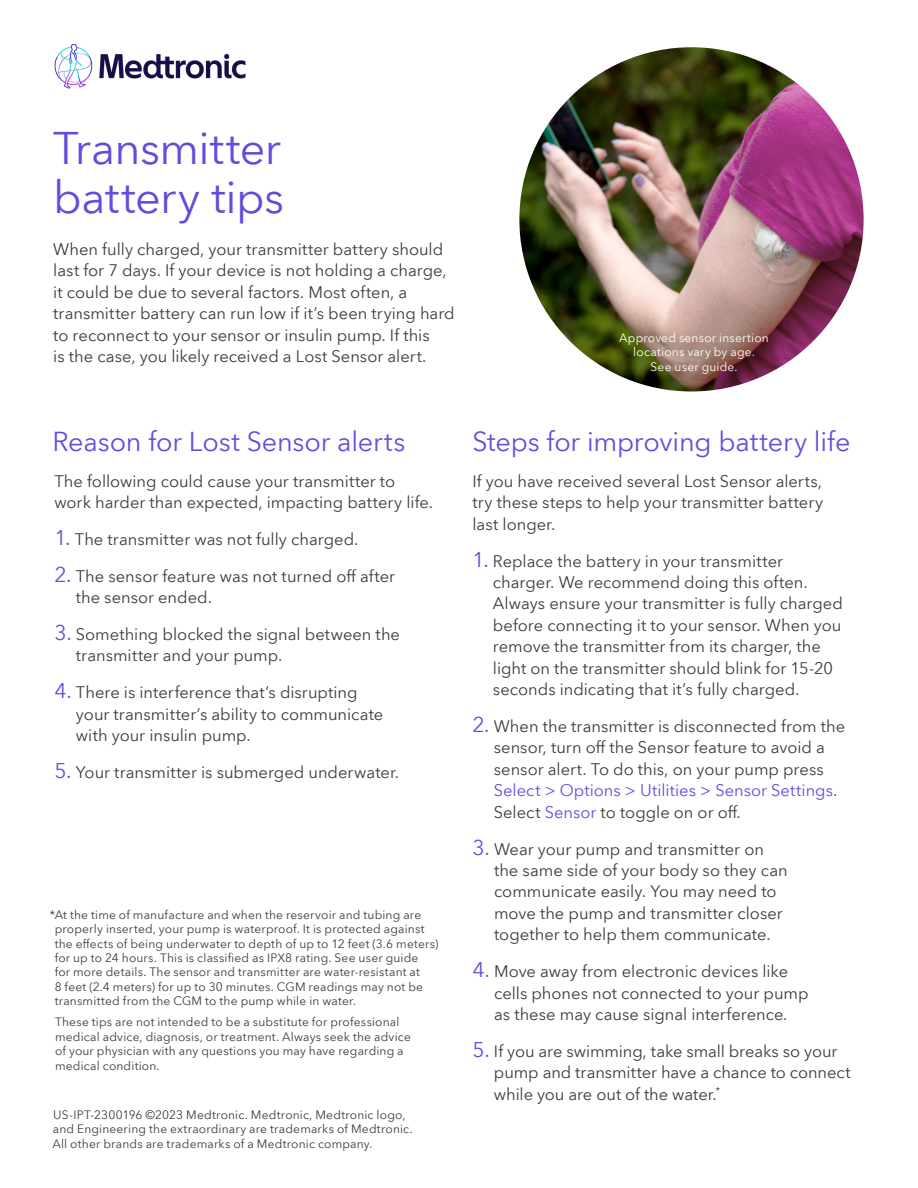
<style>
.page{position:relative;width:918px;height:1188px;background:#fff}
.page>*{position:absolute;margin:0;border:0;box-sizing:border-box;transform-origin:0 0}
.t1{font:45px/49.5px "Avenir Next World";letter-spacing:-.01em;color:#654bdd}
.t2{font:27px "Avenir Next World";letter-spacing:-.01em;color:#654bdd}
.t3{font:16.5px/21.5px "Avenir Next World";color:#3c3c3c}
.t4{font:12px/14.4px "Avenir Next World";letter-spacing:.015em;color:#3c3c3c}
.t5{font:12px/14.4px "Avenir Next World";letter-spacing:.015em;color:#fff;text-align:center}
.s1{font-size:21px;color:#654bdd}
.s2{color:#654bdd}
</style>
<div class="page">
<img style="left:519px;top:47px;width:345px;height:345px;border-radius:172px">
<img style="left:54px;top:43px;width:192px;height:46px">
<h1 class="t1" style="left:53px;top:124px;width:232px">Transmitter battery tips</h1>
<p class="t3" style="left:53px;top:239px;width:403px">When fully charged, your transmitter battery should last for 7 days. If your device is not holding a charge, it could be due to several factors. Most often, a transmitter battery can run low if it’s been trying hard to reconnect to your sensor or insulin pump. If this<br>is the case, you likely received a Lost Sensor alert.</p>
<p class="t5" style="left:619px;top:331px;width:151px">Approved sensor insertion locations vary by age.<br>See user guide.</p>
<h2 class="t2" style="left:52px;top:420px;width:355px">Reason for Lost Sensor alerts</h2>
<h2 class="t2" style="left:472px;top:420px;width:380px">Steps for improving battery life</h2>
<p class="t3" style="left:54px;top:471px;width:380px">The following could cause your transmitter to work harder than expected, impacting battery life.</p>
<p class="t3" style="left:54px;top:529px;width:305px"><span class="s1">1.</span> The transmitter was not fully charged.</p>
<p class="t3" style="left:76px;top:566px;width:321px;text-indent:-21px"><span class="s1">2.</span> The sensor feature was not turned off after the sensor ended.</p>
<p class="t3" style="left:76px;top:624px;width:326px;text-indent:-22px"><span class="s1">3.</span> Something blocked the signal between the transmitter and your pump.</p>
<p class="t3" style="left:76px;top:682px;width:309px;text-indent:-22px"><span class="s1">4.</span> There is interference that’s disrupting your transmitter’s ability to communicate with your insulin pump.</p>
<p class="t3" style="left:54px;top:762px;width:346px"><span class="s1">5.</span> Your transmitter is submerged underwater.</p>
<p class="t4" style="left:55px;top:908px;width:385px;text-indent:-5px">*At the time of manufacture and when the reservoir and tubing are properly inserted, your pump is waterproof. It is protected against the effects of being underwater to depth of up to 12 feet (3.6 meters) for up to 24 hours. This is classified as IPX8 rating. See user guide<br>for more details. The sensor and transmitter are water-resistant at<br>8 feet (2.4 meters) for up to 30 minutes. CGM readings may not be transmitted from the CGM to the pump while in water.</p>
<p class="t4" style="left:55px;top:1015px;width:357px">These tips are not intended to be a substitute for professional medical advice, diagnosis, or treatment. Always seek the advice of your physician with any questions you may have regarding a medical condition.</p>
<p class="t4" style="left:52px;top:1107px;width:362px">US-IPT-2300196 ©2023 Medtronic. Medtronic, Medtronic logo, and Engineering the extraordinary are trademarks of Medtronic.<br>All other brands are trademarks of a Medtronic company.</p>
<p class="t3" style="left:472px;top:471px;width:352px;text-align:justify">If you have received several Lost Sensor alerts, try these steps to help your transmitter battery last longer.</p>
<p class="t3" style="left:493px;top:550px;width:352px;text-indent:-20px"><span class="s1">1.</span> Replace the battery in your transmitter charger. We recommend doing this often.<br>Always ensure your transmitter is fully charged before connecting it to your sensor. When you remove the transmitter from its charger, the light on the transmitter should blink for 15-20 seconds indicating that it’s fully charged.</p>
<p class="t3" style="left:494px;top:716px;width:353px;text-indent:-21px"><span class="s1">2.</span> When the transmitter is disconnected from the sensor, turn off the Sensor feature to avoid a sensor alert. To do this, on your pump press <span class="s2">Select &gt; Options &gt; Utilities &gt; Sensor Settings</span>.<br>Select <span class="s2">Sensor</span> to toggle on or off.</p>
<p class="t3" style="left:494px;top:838px;width:295px;text-indent:-22px"><span class="s1">3.</span> Wear your pump and transmitter on the same side of your body so they can communicate easily. You may need to move the pump and transmitter closer together to help them communicate.</p>
<p class="t3" style="left:494px;top:961px;width:316px;text-indent:-22px"><span class="s1">4.</span> Move away from electronic devices like cells phones not connected to your pump as these may cause signal interference.</p>
<p class="t3" style="left:494px;top:1040px;width:358px;text-indent:-21px"><span class="s1">5.</span> If you are swimming, take small breaks so your pump and transmitter have a chance to connect while you are out of the water.<sup>*</sup></p>
</div>
